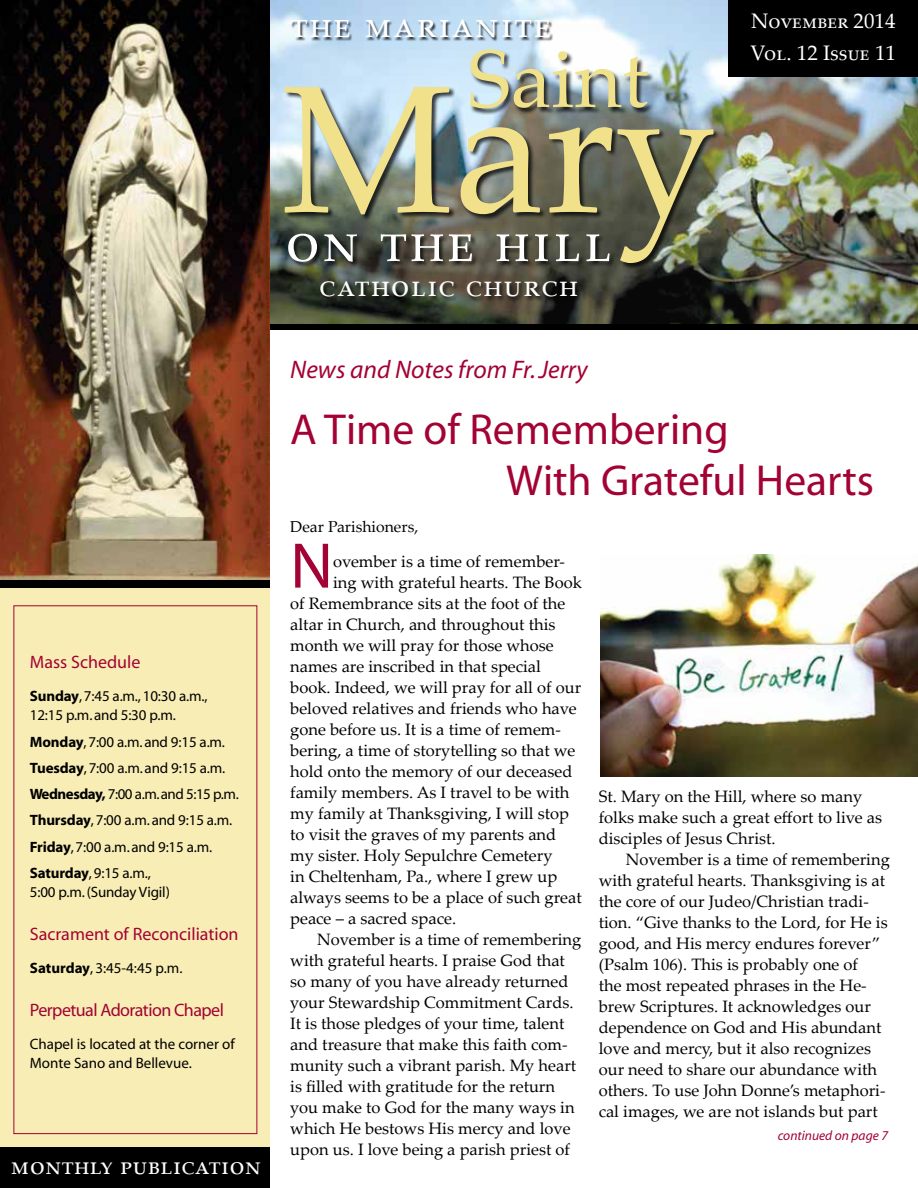
<style>
.page{position:relative;width:918px;height:1188px;background:#fff}
.page>*{position:absolute;margin:0;border:0;box-sizing:border-box;transform-origin:0 0}
.t1{font:181.8px "Palatino Linotype";color:#f2e18b}
.t2{font:81.45px "Palatino Linotype";color:#f2e18b}
.t3{font:64.95px "Myriad";color:#a30234}
.t4{font:58.5px "Palatino Linotype";color:#fff}
.t5{font:43.5px/51px "Myriad";color:#a30234}
.t6{font:37.5px "Palatino Linotype";color:#fff}
.t7{font:31.5px "Palatino Linotype";color:#fff}
.t8{font:italic 25.5px "Myriad";color:#a30234}
.t9{font:25.5px "Palatino Linotype";color:#fff}
.t10{font:21px/32.4px "Palatino Linotype";color:#fff}
.t11{font:18px "Myriad";color:#a30234}
.t12{font:18px "Myriad";letter-spacing:-.03em;color:#a30234}
.t13{font:16.5px/21px "Palatino Linotype";color:#000}
.t14{font:15.75px "Palatino Linotype";color:#000}
.t15{font:15px/26.2px "Myriad";letter-spacing:-.005em;color:#000}
.t16{font:italic 13.5px "Myriad";color:#a30234}
.s1{font-weight:700}
</style>
<div class="page">
<img style="left:270px;top:0;width:648px;height:324px">
<div style="left:729px;top:0;width:189px;height:77px;background:#000"></div>
<div style="left:270px;top:324px;width:648px;height:6px;background:#000"></div>
<div style="left:285px;top:87px;width:435px;height:183px;background:#000;opacity:.75"></div>
<div style="left:470px;top:49px;width:185px;height:66px;background:#000;opacity:.75"></div>
<div style="left:288px;top:233px;width:328px;height:36px;background:#000;opacity:.75"></div>
<div style="left:319px;top:281px;width:264px;height:21px;background:#000;opacity:.75"></div>
<div style="left:292px;top:21px;width:262px;height:21px;background:#000;opacity:.75"></div>
<div style="left:0;top:580px;width:270px;height:608px;background:#f8edb5"></div>
<img style="left:0;top:0;width:270px;height:580px">
<div style="left:0;top:580px;width:270px;height:8px;background:#000"></div>
<div style="left:0;top:1148px;width:270px;height:40px;background:#000"></div>
<img style="left:601px;top:554px;width:317px;height:223px">
<h3 class="t6" style="left:290px;top:-2px;width:263px">the marianite</h3>
<h2 class="t2" style="left:468px;top:21px;width:183px">Saint</h2>
<h1 class="t1" style="left:281px;top:21px;width:437px">Mary</h1>
<h3 class="t4" style="left:286px;top:200px;width:327px">on the hill</h3>
<h3 class="t7" style="left:320px;top:263px;width:260px">catholic church</h3>
<p class="t10" style="left:751px;top:4px;width:147px">November 2014<br>Vol. 12 Issue 11</p>
<p class="t11" style="left:30px;top:653px;width:112px">Mass Schedule</p>
<p class="t15" style="left:30px;top:687px;width:179px;line-height:19.5px"><span class="s1">Sunday</span>, 7:45 a.m., 10:30 a.m.,<br>12:15 p.m. and 5:30 p.m.</p>
<p class="t15" style="left:30px;top:729px;width:210px"><span class="s1">Monday</span>, 7:00 a.m. and 9:15 a.m.<br><span class="s1">Tuesday</span>, 7:00 a.m. and 9:15 a.m.<br><span class="s1">Wednesday,</span> 7:00 a.m. and 5:15 p.m.<br><span class="s1">Thursday</span>, 7:00 a.m. and 9:15 a.m.<br><span class="s1">Friday</span>, 7:00 a.m. and 9:15 a.m.<br><span class="s1">Saturday</span>, 9:15 a.m.,</p>
<p class="t15" style="left:30px;top:880px;width:142px">5:00 p.m. (Sunday Vigil)</p>
<p class="t11" style="left:30px;top:925px;width:210px">Sacrament of Reconciliation</p>
<p class="t15" style="left:30px;top:956px;width:154px"><span class="s1">Saturday</span>, 3:45-4:45 p.m.</p>
<p class="t12" style="left:30px;top:1001px;width:196px">Perpetual Adoration Chapel</p>
<p class="t15" style="left:30px;top:1035px;width:206px;line-height:19.5px">Chapel is located at the corner of<br>Monte Sano and Bellevue.</p>
<h3 class="t9" style="left:11px;top:1147px;width:252px">monthly publication</h3>
<h3 class="t8" style="left:290px;top:356px;width:299px">News and Notes from Fr. Jerry</h3>
<h3 class="t5" style="left:506px;top:405px;width:369px;text-indent:-216px">A Time of Remembering<br>With Grateful Hearts</h3>
<p class="t14" style="left:290px;top:516px;width:130px">Dear Parishioners,</p>
<h3 class="t3" style="left:290px;top:534px;width:44px">N</h3>
<p class="t13" style="left:333px;top:550px;width:234px">ovember is a time of remember-</p>
<p class="t13" style="left:333px;top:571px;width:250px">ing with grateful hearts. The Book</p>
<p class="t13" style="left:290px;top:592px;width:277px">of Remembrance sits at the foot of the</p>
<p class="t13" style="left:290px;top:613px;width:267px">altar in Church, and throughout this</p>
<p class="t13" style="left:290px;top:634px;width:265px">month we will pray for those whose</p>
<p class="t13" style="left:290px;top:655px;width:252px">names are inscribed in that special</p>
<p class="t13" style="left:290px;top:676px;width:292px">book. Indeed, we will pray for all of our</p>
<p class="t13" style="left:290px;top:697px;width:288px">beloved relatives and friends who have</p>
<p class="t13" style="left:290px;top:718px;width:272px">gone before us. It is a time of remem-</p>
<p class="t13" style="left:290px;top:739px;width:287px">bering, a time of storytelling so that we</p>
<p class="t13" style="left:290px;top:760px;width:284px">hold onto the memory of our deceased</p>
<p class="t13" style="left:290px;top:781px;width:281px">family members. As I travel to be with</p>
<p class="t13" style="left:290px;top:802px;width:280px">my family at Thanksgiving, I will stop</p>
<p class="t13" style="left:290px;top:823px;width:268px">to visit the graves of my parents and</p>
<p class="t13" style="left:290px;top:844px;width:264px">my sister. Holy Sepulchre Cemetery</p>
<p class="t13" style="left:290px;top:865px;width:269px">in Cheltenham, Pa., where I grew up</p>
<p class="t13" style="left:290px;top:886px;width:293px">always seems to be a place of such great</p>
<p class="t13" style="left:290px;top:907px;width:167px">peace – a sacred space.</p>
<p class="t13" style="left:317px;top:928px;width:266px">November is a time of remembering</p>
<p class="t13" style="left:290px;top:949px;width:276px">with grateful hearts. I praise God that</p>
<p class="t13" style="left:290px;top:970px;width:280px">so many of you have already returned</p>
<p class="t13" style="left:290px;top:991px;width:285px">your Stewardship Commitment Cards.</p>
<p class="t13" style="left:290px;top:1012px;width:276px">It is those pledges of your time, talent</p>
<p class="t13" style="left:290px;top:1033px;width:279px">and treasure that make this faith com-</p>
<p class="t13" style="left:290px;top:1054px;width:287px">munity such a vibrant parish. My heart</p>
<p class="t13" style="left:290px;top:1075px;width:266px">is filled with gratitude for the return</p>
<p class="t13" style="left:290px;top:1096px;width:286px">you make to God for the many ways in</p>
<p class="t13" style="left:290px;top:1117px;width:282px">which He bestows His mercy and love</p>
<p class="t13" style="left:290px;top:1138px;width:281px">upon us. I love being a parish priest of</p>
<p class="t13" style="left:599px;top:785px;width:285px">St. Mary on the Hill, where so many folks make such a great effort to live as disciples of Jesus Christ.</p>
<p class="t13" style="left:599px;top:848px;width:293px;text-indent:27px">November is a time of remembering with grateful hearts. Thanksgiving is at the core of our Judeo/Christian tradi&shy;tion. “Give thanks to the Lord, for He is good, and His mercy endures forever” (Psalm 106). This is probably one of<br>the most repeated phrases in the He&shy;brew Scriptures. It acknowledges our dependence on God and His abundant love and mercy, but it also recognizes our need to share our abundance with others. To use John Donne’s metaphori&shy;cal images, we are not islands but part</p>
<p class="t16" style="left:778px;top:1129px;width:112px">continued on page 7</p>
</div>
